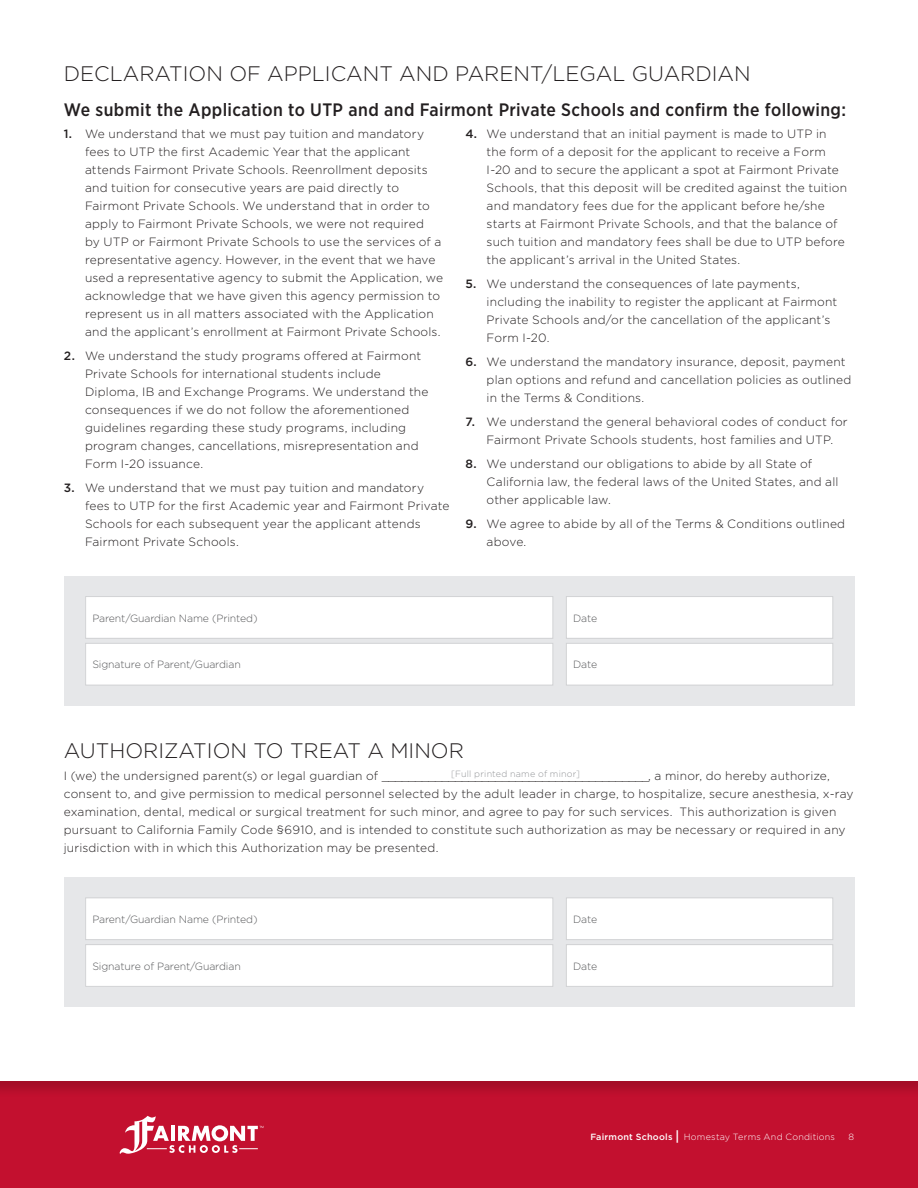
<style>
.page{position:relative;width:918px;height:1188px;background:#fff}
.page>*{position:absolute;margin:0;border:0;box-sizing:border-box;transform-origin:0 0}
.Header_-Span_All{font:300 21px "Gotham";color:#231f20}
.Subhead{font:500 18px "Gotham Narrow";letter-spacing:.02em;color:#231f20}
.Body_Copy{font:300 12px/18px "Gotham";letter-spacing:.015em;color:#231f20}
.Row_Copy{font:300 10.5px "Gotham";letter-spacing:-.01em;color:#57585a}
.t1{font:300 9px "Gotham";letter-spacing:.025em;color:#fff}
.Body_Copy-2{font:300 9px "Gotham";letter-spacing:.02em;color:#939598}
.s1{font-weight:500}
.s2{font-weight:500;font-size:13.5px}
</style>
<div class="page">
<div style="left:0;top:1079px;width:918px;height:109px;background:#231f20;opacity:.2"></div>
<svg style="left:120px;top:1116px;width:143px;height:38px"></svg>
<div style="left:64px;top:576px;width:790px;height:130px;background:#e6e7e9"></div>
<div style="left:86px;top:597px;width:467px;height:41px;background:#fff"></div>
<div style="left:85px;top:596px;width:468px;height:43px;border:1px solid #d1d2d4"></div>
<div style="left:566px;top:597px;width:267px;height:41px;background:#fff"></div>
<div style="left:566px;top:596px;width:267px;height:43px;border:1px solid #d1d2d4"></div>
<div style="left:86px;top:643px;width:467px;height:42px;background:#fff"></div>
<div style="left:85px;top:643px;width:468px;height:42px;border:1px solid #d1d2d4"></div>
<div style="left:566px;top:643px;width:267px;height:42px;background:#fff"></div>
<div style="left:566px;top:643px;width:267px;height:42px;border:1px solid #d1d2d4"></div>
<div style="left:64px;top:877px;width:790px;height:130px;background:#e6e7e9"></div>
<div style="left:86px;top:898px;width:467px;height:42px;background:#fff"></div>
<div style="left:85px;top:897px;width:468px;height:43px;border:1px solid #d1d2d4"></div>
<div style="left:566px;top:898px;width:267px;height:42px;background:#fff"></div>
<div style="left:566px;top:897px;width:267px;height:43px;border:1px solid #d1d2d4"></div>
<div style="left:86px;top:945px;width:467px;height:41px;background:#fff"></div>
<div style="left:85px;top:944px;width:468px;height:43px;border:1px solid #d1d2d4"></div>
<div style="left:566px;top:945px;width:267px;height:41px;background:#fff"></div>
<div style="left:566px;top:944px;width:267px;height:43px;border:1px solid #d1d2d4"></div>
<p class="Header_-Span_All" style="left:64px;top:60px;width:689px">DECLARATION OF APPLICANT AND PARENT/LEGAL GUARDIAN</p>
<p class="Subhead" style="left:64px;top:98px;width:784px">We submit the Application to UTP and and Fairmont Private Schools and confirm the following:</p>
<p class="Body_Copy" style="left:85px;top:124px;width:360px;text-indent:-21px"><span class="s1">1.</span> We understand that we must pay tuition and mandatory fees to UTP the first Academic Year that the applicant attends Fairmont Private Schools. Reenrollment deposits and tuition for consecutive years are paid directly to Fairmont Private Schools. We understand that in order to apply to Fairmont Private Schools, we were not required<br>by UTP or Fairmont Private Schools to use the services of a representative agency. However, in the event that we have used a representative agency to submit the Application, we acknowledge that we have given this agency permission to represent us in all matters associated with the Application and the applicant’s enrollment at Fairmont Private Schools.</p>
<p class="Body_Copy" style="left:85px;top:346px;width:345px;text-indent:-21px"><span class="s1">2.</span> We understand the study programs offered at Fairmont Private Schools for international students include Diploma, IB and Exchange Programs. We understand the consequences if we do not follow the aforementioned guidelines regarding these study programs, including program changes, cancellations, misrepresentation and Form I-20 issuance.</p>
<p class="Body_Copy" style="left:85px;top:478px;width:366px;text-indent:-21px"><span class="s1">3.</span> We understand that we must pay tuition and mandatory fees to UTP for the first Academic year and Fairmont Private Schools for each subsequent year the applicant attends Fairmont Private Schools.</p>
<p class="Body_Copy" style="left:487px;top:124px;width:362px;text-indent:-21px"><span class="s1">4.</span> We understand that an initial payment is made to UTP in the form of a deposit for the applicant to receive a Form I-20 and to secure the applicant a spot at Fairmont Private Schools, that this deposit will be credited against the tuition and mandatory fees due for the applicant before he/she starts at Fairmont Private Schools, and that the balance of such tuition and mandatory fees shall be due to UTP before the applicant’s arrival in the United States.</p>
<p class="Body_Copy" style="left:487px;top:274px;width:352px;text-indent:-21px"><span class="s1">5.</span> We understand the consequences of late payments, including the inability to register the applicant at Fairmont Private Schools and/or the cancellation of the applicant’s Form I-20.</p>
<p class="Body_Copy" style="left:487px;top:352px;width:366px;text-indent:-21px"><span class="s1">6.</span> We understand the mandatory insurance, deposit, payment plan options and refund and cancellation policies as outlined in the Terms &amp; Conditions.</p>
<p class="Body_Copy" style="left:465px;top:412px;width:384px;text-align:center"><span class="s1">7.</span> We understand the general behavioral codes of conduct for<br>Fairmont Private Schools students, host families and UTP.</p>
<p class="Body_Copy" style="left:487px;top:454px;width:353px;text-indent:-21px"><span class="s1">8.</span> We understand our obligations to abide by all State of<br>California law, the federal laws of the United States, and all other applicable law.</p>
<p class="Body_Copy" style="left:487px;top:514px;width:360px;text-indent:-21px"><span class="s1">9.</span> We agree to abide by all of the Terms &amp; Conditions outlined above.</p>
<p class="Row_Copy" style="left:92px;top:611px;width:167px">Parent/Guardian Name (Printed)</p>
<p class="Row_Copy" style="left:573px;top:611px;width:26px">Date</p>
<p class="Row_Copy" style="left:92px;top:658px;width:150px">Signature of Parent/Guardian</p>
<p class="Row_Copy" style="left:573px;top:658px;width:26px">Date</p>
<p class="Header_-Span_All" style="left:64px;top:737px;width:402px">AUTHORIZATION TO TREAT A MINOR</p>
<p class="Body_Copy" style="left:64px;top:766px;width:791px">I (we) the undersigned parent(s) or legal guardian of ________________________________________, a minor, do hereby authorize, consent to, and give permission to medical personnel selected by the adult leader in charge, to hospitalize, secure anesthesia, x-ray examination, dental, medical or surgical treatment for such minor, and agree to pay for such services. This authorization is given pursuant to California Family Code §6910, and is intended to constitute such authorization as may be necessary or required in any jurisdiction with in which this Authorization may be presented.</p>
<p class="Body_Copy-2" style="left:451px;top:768px;width:130px">[Full printed name of minor]</p>
<p class="Row_Copy" style="left:92px;top:913px;width:167px">Parent/Guardian Name (Printed)</p>
<p class="Row_Copy" style="left:573px;top:913px;width:26px">Date</p>
<p class="Row_Copy" style="left:92px;top:959px;width:150px">Signature of Parent/Guardian</p>
<p class="Row_Copy" style="left:573px;top:959px;width:26px">Date</p>
<p class="t1" style="left:590px;top:1131px;width:246px"><span class="s1">Fairmont Schools</span> <span class="s2">|</span> Homestay Terms And Conditions</p>
<p class="t1" style="left:849px;top:1131px;width:7px">8</p>
</div>
